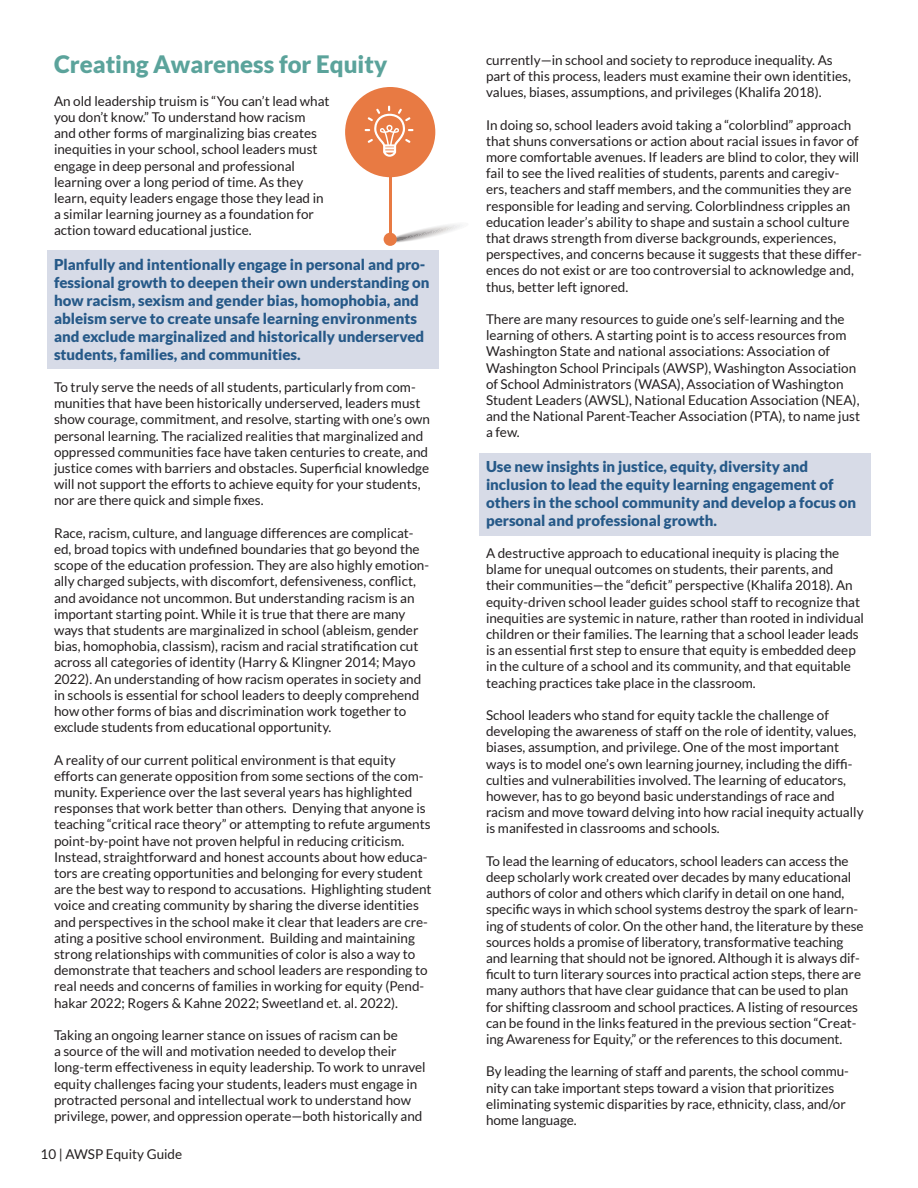
<style>
.page{position:relative;width:918px;height:1188px;background:#fff}
.page>*{position:absolute;margin:0;border:0;box-sizing:border-box;transform-origin:0 0}
.Subhead{font:900 24px "Lato";color:#5ba39b}
.Highlight_Blue_Headi{font:900 15px/18px "Lato";color:#265988}
.Body_Text{font:13.5px/16.2px "Lato";color:#231f20}
</style>
<div class="page">
<div style="left:479px;top:453px;width:392px;height:82px;background:#d7dbe7"></div>
<div style="left:47px;top:251px;width:392px;height:118px;background:#d7dbe7"></div>
<svg style="left:387px;top:220px;width:76px;height:23px"></svg>
<div style="left:345px;top:87px;width:90px;height:90px;background:#e87a43;border-radius:50%"></div>
<div style="left:384px;top:233px;width:13px;height:13px;background:#e87a43;border-radius:50%"></div>
<hr style="left:389px;top:163px;width:2px;height:76px;background:#e87a43">
<svg style="left:365px;top:106px;width:48px;height:51px"></svg>
<p class="Subhead" style="left:54px;top:50px;width:335px">Creating Awareness for Equity</p>
<p class="Body_Text" style="left:54px;top:93px;width:277px">An old leadership truism is “You can’t lead what you don’t know.” To understand how racism and other forms of marginalizing bias creates inequities in your school, school leaders must engage in deep personal and professional learning over a long period of time. As they learn, equity leaders engage those they lead in a similar learning journey as a foundation for action toward educational justice.</p>
<p class="Highlight_Blue_Headi" style="left:54px;top:255px;width:377px">Planfully and intentionally engage in personal and pro&shy;fessional growth to deepen their own understanding on how racism, sexism and gender bias, homophobia, and ableism serve to create unsafe learning environments and exclude marginalized and historically underserved students, families, and communities.</p>
<p class="Body_Text" style="left:54px;top:379px;width:378px">To truly serve the needs of all students, particularly from com&shy;munities that have been historically underserved, leaders must show courage, commitment, and resolve, starting with one’s own personal learning. The racialized realities that marginalized and oppressed communities face have taken centuries to create, and justice comes with barriers and obstacles. Superficial knowledge will not support the efforts to achieve equity for your students, nor are there quick and simple fixes.</p>
<p class="Body_Text" style="left:54px;top:525px;width:377px">Race, racism, culture, and language differences are complicat&shy;ed, broad topics with undefined boundaries that go beyond the scope of the education profession. They are also highly emotion&shy;ally charged subjects, with discomfort, defensiveness, conflict, and avoidance not uncommon. But understanding racism is an important starting point. While it is true that there are many ways that students are marginalized in school (ableism, gender bias, homophobia, classism), racism and racial stratification cut across all categories of identity (Harry &amp; Klingner 2014; Mayo 2022). An understanding of how racism operates in society and in schools is essential for school leaders to deeply comprehend how other forms of bias and discrimination work together to exclude students from educational opportunity.</p>
<p class="Body_Text" style="left:54px;top:751px;width:379px">A reality of our current political environment is that equity efforts can generate opposition from some sections of the com&shy;munity. Experience over the last several years has highlighted responses that work better than others. Denying that anyone is teaching “critical race theory” or attempting to refute arguments point-by-point have not proven helpful in reducing criticism.<br>Instead, straightforward and honest accounts about how educa&shy;tors are creating opportunities and belonging for every student are the best way to respond to accusations. Highlighting student voice and creating community by sharing the diverse identities and perspectives in the school make it clear that leaders are cre&shy;ating a positive school environment. Building and maintaining strong relationships with communities of color is also a way to demonstrate that teachers and school leaders are responding to real needs and concerns of families in working for equity (Pend&shy;hakar 2022; Rogers &amp; Kahne 2022; Sweetland et. al. 2022).</p>
<p class="Body_Text" style="left:54px;top:1027px;width:373px">Taking an ongoing learner stance on issues of racism can be<br>a source of the will and motivation needed to develop their long-term effectiveness in equity leadership. To work to unravel equity challenges facing your students, leaders must engage in protracted personal and intellectual work to understand how privilege, power, and oppression operate—both historically and</p>
<p class="Body_Text" style="left:41px;top:1146px;width:143px">10 | AWSP Equity Guide</p>
<p class="Body_Text" style="left:486px;top:52px;width:366px">currently—in school and society to reproduce inequality. As part of this process, leaders must examine their own identities, values, biases, assumptions, and privileges (Khalifa 2018).</p>
<p class="Body_Text" style="left:486px;top:117px;width:377px">In doing so, school leaders avoid taking a “colorblind” approach that shuns conversations or action about racial issues in favor of more comfortable avenues. If leaders are blind to color, they will fail to see the lived realities of students, parents and caregiv&shy;ers, teachers and staff members, and the communities they are responsible for leading and serving. Colorblindness cripples an education leader’s ability to shape and sustain a school culture that draws strength from diverse backgrounds, experiences, perspectives, and concerns because it suggests that these differ&shy;ences do not exist or are too controversial to acknowledge and, thus, better left ignored.</p>
<p class="Body_Text" style="left:486px;top:311px;width:376px">There are many resources to guide one’s self-learning and the learning of others. A starting point is to access resources from Washington State and national associations: Association of Washington School Principals (AWSP), Washington Association of School Administrators (WASA), Association of Washington Student Leaders (AWSL), National Education Association (NEA), and the National Parent-Teacher Association (PTA), to name just a few.</p>
<p class="Highlight_Blue_Headi" style="left:486px;top:457px;width:372px">Use new insights in justice, equity, diversity and inclusion to lead the equity learning engagement of others in the school community and develop a focus on personal and professional growth.</p>
<p class="Body_Text" style="left:486px;top:545px;width:379px">A destructive approach to educational inequity is placing the blame for unequal outcomes on students, their parents, and their communities—the “deficit” perspective (Khalifa 2018). An equity-driven school leader guides school staff to recognize that inequities are systemic in nature, rather than rooted in individual children or their families. The learning that a school leader leads is an essential first step to ensure that equity is embedded deep in the culture of a school and its community, and that equitable teaching practices take place in the classroom.</p>
<p class="Body_Text" style="left:486px;top:707px;width:379px">School leaders who stand for equity tackle the challenge of developing the awareness of staff on the role of identity, values, biases, assumption, and privilege. One of the most important ways is to model one’s own learning journey, including the diffi&shy;culties and vulnerabilities involved. The learning of educators, however, has to go beyond basic understandings of race and racism and move toward delving into how racial inequity actually is manifested in classrooms and schools.</p>
<p class="Body_Text" style="left:486px;top:853px;width:379px">To lead the learning of educators, school leaders can access the deep scholarly work created over decades by many educational authors of color and others which clarify in detail on one hand, specific ways in which school systems destroy the spark of learn&shy;ing of students of color. On the other hand, the literature by these sources holds a promise of liberatory, transformative teaching and learning that should not be ignored. Although it is always dif&shy;ficult to turn literary sources into practical action steps, there are many authors that have clear guidance that can be used to plan for shifting classroom and school practices. A listing of resources can be found in the links featured in the previous section “Creat&shy;ing Awareness for Equity,” or the references to this document.</p>
<p class="Body_Text" style="left:486px;top:1063px;width:364px">By leading the learning of staff and parents, the school commu&shy;nity can take important steps toward a vision that prioritizes eliminating systemic disparities by race, ethnicity, class, and/or home language.</p>
</div>
